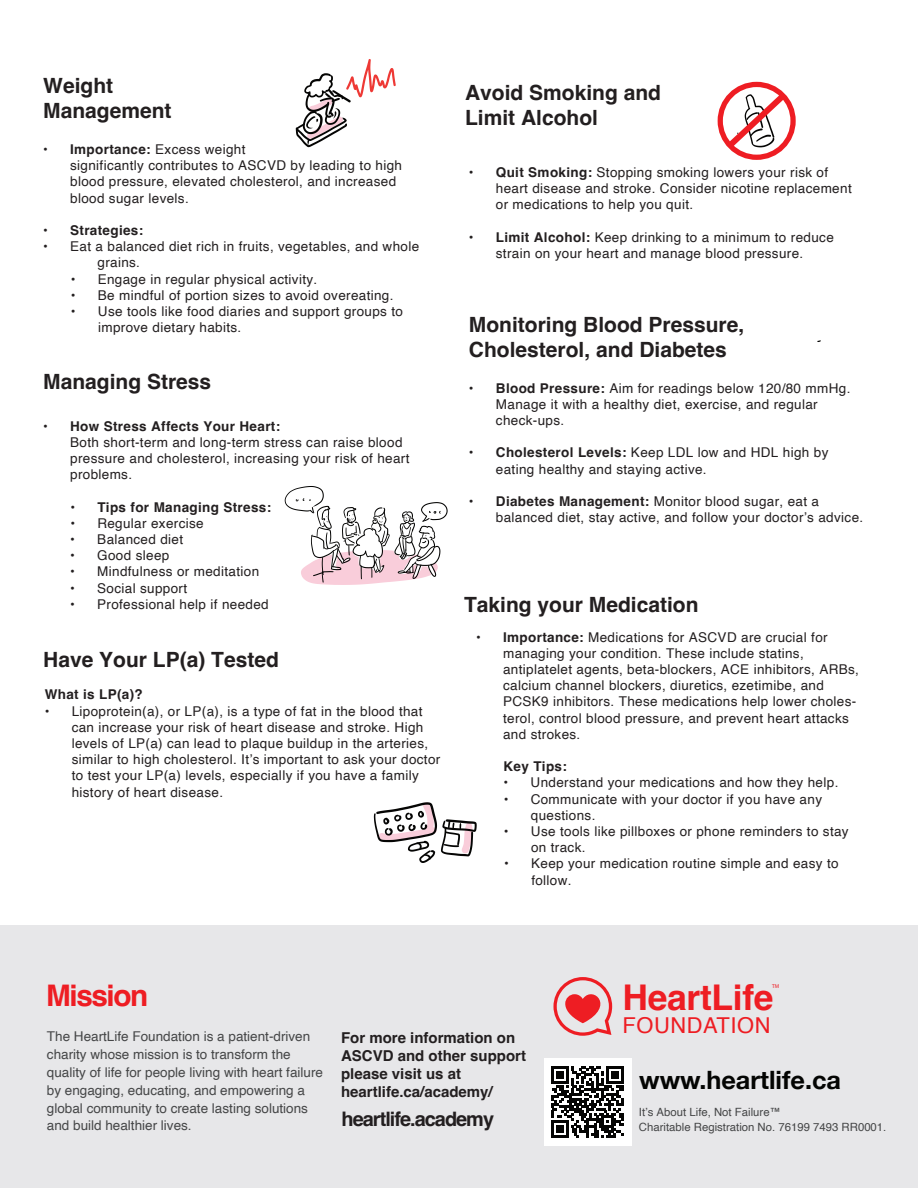
<style>
.page{position:relative;width:918px;height:1188px;background:#fff}
.page>*{position:absolute;margin:0;border:0;box-sizing:border-box;transform-origin:0 0}
.t1{font:700 35.4px "Helvetica";letter-spacing:-.01em;color:#ee1d23}
.t2{font:700 29.7px "Helvetica";letter-spacing:-.05em;color:#ee1d23}
.t3{font:700 25.2px "Helvetica Neue";color:#040503}
.t4{font:21.9px "Helvetica";letter-spacing:.025em;color:#ee1d23}
.t5{font:700 21px/25.2px "Helvetica";color:#231f20}
.t6{font:700 19.95px "Helvetica";letter-spacing:-.05em;color:#231f20}
.t7{font:700 15px/18px "Helvetica";color:#231f20}
.t8{font:13.5px/16.2px "Helvetica";letter-spacing:.025em;color:#231f20}
.t9{font:13.5px/18px "Helvetica";color:#454647}
.t10{font:700 13.5px "Helvetica";letter-spacing:.025em;color:#231f20}
.t11{font:11.4px/15.1px "Helvetica";color:#454647}
.t12{font:5.55px "Myriad Pro";color:#ee1d23}
.s1{font-weight:700}
</style>
<div class="page">
<div style="left:0;top:925px;width:918px;height:263px;background:#e7e7e9"></div>
<div style="left:544px;top:1058px;width:87px;height:88px;background:#fff"></div>
<svg style="left:552px;top:1066px;width:72px;height:72px"></svg>
<hr style="left:552px;top:1135px;width:17px;height:3px;background:#050504">
<div style="left:557px;top:1125px;width:7px;height:8px;background:#050504"></div>
<svg style="left:553px;top:977px;width:60px;height:59px"></svg>
<svg style="left:374px;top:802px;width:103px;height:61px"></svg>
<svg style="left:296px;top:59px;width:100px;height:88px"></svg>
<div style="left:718px;top:82px;width:78px;height:78px;border:5px solid #ee1d23;border-radius:50%"></div>
<svg style="left:722px;top:87px;width:70px;height:67px"></svg>
<svg style="left:285px;top:486px;width:163px;height:99px"></svg>
<h3 class="t5" style="left:43px;top:75px;width:130px">Weight<br>Management</h3>
<p class="t8" style="left:70px;top:142px;width:333px;text-indent:-27px"><span class="s1">• Importance:</span> Excess weight<br>significantly contributes to ASCVD by leading to high blood pressure, elevated cholesterol, and increased blood sugar levels.</p>
<p class="t10" style="left:43px;top:222px;width:102px">• Strategies:</p>
<p class="t8" style="left:98px;top:239px;width:323px;text-indent:-54px">• Eat a balanced diet rich in fruits, vegetables, and whole grains.</p>
<p class="t8" style="left:71px;top:271px;width:248px">• Engage in regular physical activity.</p>
<p class="t8" style="left:71px;top:287px;width:324px">• Be mindful of portion sizes to avoid overeating.</p>
<p class="t8" style="left:98px;top:304px;width:306px;text-indent:-27px">• Use tools like food diaries and support groups to improve dietary habits.</p>
<h3 class="t5" style="left:43px;top:371px;width:170px">Managing Stress</h3>
<p class="t10" style="left:43px;top:418px;width:239px">• How Stress Affects Your Heart:</p>
<p class="t8" style="left:70px;top:434px;width:341px">Both short-term and long-term stress can raise blood pressure and cholesterol, increasing your risk of heart problems.</p>
<p class="t10" style="left:70px;top:499px;width:202px">• Tips for Managing Stress:</p>
<p class="t8" style="left:70px;top:515px;width:135px">• Regular exercise</p>
<p class="t8" style="left:70px;top:532px;width:114px">• Balanced diet</p>
<p class="t8" style="left:70px;top:548px;width:101px">• Good sleep</p>
<p class="t8" style="left:70px;top:564px;width:190px">• Mindfulness or meditation</p>
<p class="t8" style="left:70px;top:580px;width:118px">• Social support</p>
<p class="t8" style="left:70px;top:596px;width:200px">• Professional help if needed</p>
<h3 class="t5" style="left:43px;top:649px;width:237px">Have Your LP(a) Tested</h3>
<p class="t10" style="left:45px;top:686px;width:100px">What is LP(a)?</p>
<p class="t8" style="left:72px;top:703px;width:370px;text-indent:-27px">• Lipoprotein(a), or LP(a), is a type of fat in the blood that can increase your risk of heart disease and stroke. High levels of LP(a) can lead to plaque buildup in the arteries, similar to high cholesterol. It’s important to ask your doctor to test your LP(a) levels, especially if you have a family history of heart disease.</p>
<h3 class="t5" style="left:465px;top:82px;width:198px">Avoid Smoking and<br>Limit Alcohol</h3>
<p class="t8" style="left:496px;top:164px;width:357px;text-indent:-27px"><span class="s1">• Quit Smoking:</span> Stopping smoking lowers your risk of heart disease and stroke. Consider nicotine replacement or medications to help you quit.</p>
<p class="t8" style="left:469px;top:229px;width:366px;text-align:center"><span class="s1">• Limit Alcohol:</span> Keep drinking to a minimum to reduce strain on your heart and manage blood pressure.</p>
<h3 class="t5" style="left:469px;top:314px;width:277px">Monitoring Blood Pressure,<br>Cholesterol, and Diabetes</h3>
<p class="t8" style="left:496px;top:380px;width:356px;text-indent:-27px"><span class="s1">• Blood Pressure:</span> Aim for readings below 120/80 mmHg.<br>Manage it with a healthy diet, exercise, and regular check-ups.</p>
<p class="t8" style="left:496px;top:445px;width:334px;text-indent:-27px"><span class="s1">• Cholesterol Levels:</span> Keep LDL low and HDL high by eating healthy and staying active.</p>
<p class="t8" style="left:496px;top:494px;width:369px;text-indent:-27px"><span class="s1">• Diabetes Management:</span> Monitor blood sugar, eat a balanced diet, stay active, and follow your doctor’s advice.</p>
<h3 class="t5" style="left:464px;top:594px;width:236px">Taking your Medication</h3>
<p class="t8" style="left:503px;top:629px;width:357px;text-indent:-27px"><span class="s1">• Importance:</span> Medications for ASCVD are crucial for managing your condition. These include statins, antiplatelet agents, beta-blockers, ACE inhibitors, ARBs, calcium channel blockers, diuretics, ezetimibe, and PCSK9 inhibitors. These medications help lower choles&shy;terol, control blood pressure, and prevent heart attacks and strokes.</p>
<p class="t10" style="left:503px;top:758px;width:65px">Key Tips:</p>
<p class="t8" style="left:504px;top:775px;width:336px">• Understand your medications and how they help.</p>
<p class="t8" style="left:531px;top:791px;width:293px;text-indent:-27px">• Communicate with your doctor if you have any questions.</p>
<p class="t8" style="left:531px;top:824px;width:319px;text-indent:-27px">• Use tools like pillboxes or phone reminders to stay on track.</p>
<p class="t8" style="left:531px;top:856px;width:309px;text-indent:-27px">• Keep your medication routine simple and easy to follow.</p>
<h2 class="t2" style="left:46px;top:977px;width:103px">Mission</h2>
<p class="t9" style="left:47px;top:1028px;width:278px">The HeartLife Foundation is a patient-driven charity whose mission is to transform the quality of life for people living with heart failure by engaging, educating, and empowering a global community to create lasting solutions</p>
<p class="t9" style="left:47px;top:1116px;width:146px">and build healthier lives.</p>
<p class="t7" style="left:341px;top:1030px;width:187px">For more information on<br>ASCVD and other support please visit us at heartlife.ca/academy/</p>
<h3 class="t6" style="left:342px;top:1107px;width:154px">heartlife.academy</h3>
<p class="t12" style="left:772px;top:982px;width:9px">TM</p>
<h1 class="t1" style="left:623px;top:976px;width:152px">HeartLife</h1>
<h3 class="t4" style="left:623px;top:1008px;width:149px">FOUNDATION</h3>
<h3 class="t3" style="left:639px;top:1060px;width:203px">www.heartlife.ca</h3>
<p class="t11" style="left:639px;top:1105px;width:249px">It’s About Life, Not Failure™<br>Charitable Registration No. 76199 7493 RR0001.</p>
</div>
